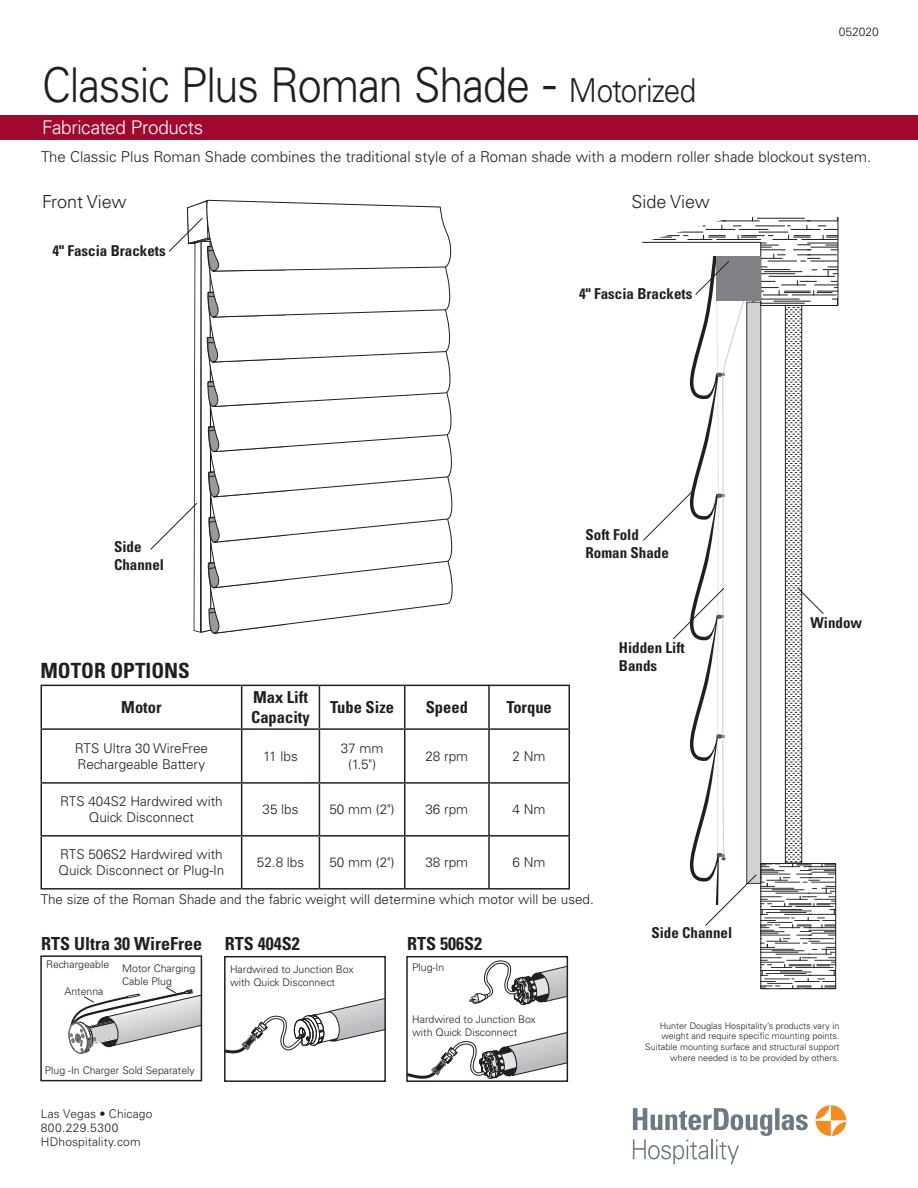
<style>
.page{position:relative;width:918px;height:1188px;background:#fff}
.page>*{position:absolute;margin:0;border:0;box-sizing:border-box;transform-origin:0 0}
.t1{font:300 48px "Univers LT Std";letter-spacing:-.025em;color:#231f20;scale:.9 1}
.t2{font:700 condensed 21px "Univers LT Std";color:#231f20}
.t3{font:300 18.9px "Univers LT Std";letter-spacing:-.015em;color:#fff}
.t4{font:700 condensed 18px "Univers LT Std";color:#231f20}
.t5{font:300 18px "Univers LT Std";color:#231f20}
.t6{font:700 condensed 16.5px/19.8px "Univers LT Std";color:#231f20}
.t7{font:300 15px "Univers LT Std";color:#231f20}
.t8{font:700 condensed 15px/18px "Univers LT Std";color:#231f20}
.t9{font:300 13.5px/16.2px "Univers LT Std";color:#231f20;text-align:center}
.t10{font:300 12px "Univers LT Std";letter-spacing:.01em;color:#231f20}
.t11{font:300 12px "Univers LT Std";letter-spacing:.04em;color:#231f20}
.t12{font:300 10.5px/12.6px "Univers LT Std";color:#231f20}
.t13{font:300 9px/10.8px "Univers LT Std";color:#231f20;text-align:right}
.s1{font-size:54px}
.s2{font-size:33px}
</style>
<div class="page">
<div style="left:0;top:115px;width:918px;height:25px;background:#a00a2f"></div>
<svg style="left:816px;top:1105px;width:30px;height:31px"></svg>
<svg style="left:633px;top:1108px;width:175px;height:56px"></svg>
<svg style="left:763px;top:927px;width:71px;height:60px"></svg>
<div style="left:761px;top:863px;width:75px;height:126px;border:1px solid #231f20"></div>
<svg style="left:642px;top:218px;width:196px;height:709px"></svg>
<svg style="left:150px;top:199px;width:303px;height:435px"></svg>
<hr style="left:40px;top:685px;width:202px;height:1px;background:#231f20">
<hr style="left:40px;top:686px;width:2px;height:42px;background:#231f20">
<hr style="left:242px;top:685px;width:77px;height:1px;background:#231f20">
<hr style="left:241px;top:686px;width:1px;height:42px;background:#231f20">
<hr style="left:319px;top:685px;width:86px;height:1px;background:#231f20">
<hr style="left:319px;top:686px;width:1px;height:42px;background:#231f20">
<hr style="left:405px;top:685px;width:84px;height:1px;background:#231f20">
<hr style="left:404px;top:686px;width:1px;height:42px;background:#231f20">
<hr style="left:489px;top:685px;width:81px;height:1px;background:#231f20">
<hr style="left:488px;top:686px;width:2px;height:42px;background:#231f20">
<hr style="left:568px;top:686px;width:2px;height:42px;background:#231f20">
<hr style="left:40px;top:728px;width:202px;height:2px;background:#231f20">
<hr style="left:40px;top:730px;width:2px;height:52px;background:#231f20">
<hr style="left:242px;top:728px;width:77px;height:2px;background:#231f20">
<hr style="left:241px;top:730px;width:1px;height:52px;background:#231f20">
<hr style="left:319px;top:728px;width:86px;height:2px;background:#231f20">
<hr style="left:319px;top:730px;width:1px;height:52px;background:#231f20">
<hr style="left:405px;top:728px;width:84px;height:2px;background:#231f20">
<hr style="left:404px;top:730px;width:1px;height:52px;background:#231f20">
<hr style="left:489px;top:728px;width:81px;height:2px;background:#231f20">
<hr style="left:488px;top:730px;width:2px;height:52px;background:#231f20">
<hr style="left:568px;top:730px;width:2px;height:52px;background:#231f20">
<hr style="left:40px;top:782px;width:202px;height:2px;background:#231f20">
<hr style="left:40px;top:784px;width:2px;height:51px;background:#231f20">
<hr style="left:242px;top:782px;width:77px;height:2px;background:#231f20">
<hr style="left:241px;top:784px;width:1px;height:51px;background:#231f20">
<hr style="left:319px;top:782px;width:86px;height:2px;background:#231f20">
<hr style="left:319px;top:784px;width:1px;height:51px;background:#231f20">
<hr style="left:405px;top:782px;width:84px;height:2px;background:#231f20">
<hr style="left:404px;top:784px;width:1px;height:51px;background:#231f20">
<hr style="left:489px;top:782px;width:81px;height:2px;background:#231f20">
<hr style="left:488px;top:784px;width:2px;height:51px;background:#231f20">
<hr style="left:568px;top:784px;width:2px;height:51px;background:#231f20">
<hr style="left:40px;top:835px;width:202px;height:2px;background:#231f20">
<hr style="left:40px;top:837px;width:2px;height:51px;background:#231f20">
<hr style="left:242px;top:835px;width:77px;height:2px;background:#231f20">
<hr style="left:241px;top:837px;width:1px;height:51px;background:#231f20">
<hr style="left:319px;top:835px;width:86px;height:2px;background:#231f20">
<hr style="left:319px;top:837px;width:1px;height:51px;background:#231f20">
<hr style="left:405px;top:835px;width:84px;height:2px;background:#231f20">
<hr style="left:404px;top:837px;width:1px;height:51px;background:#231f20">
<hr style="left:489px;top:835px;width:81px;height:2px;background:#231f20">
<hr style="left:488px;top:837px;width:2px;height:51px;background:#231f20">
<hr style="left:568px;top:837px;width:2px;height:51px;background:#231f20">
<hr style="left:40px;top:888px;width:202px;height:2px;background:#231f20">
<hr style="left:242px;top:888px;width:77px;height:2px;background:#231f20">
<hr style="left:319px;top:888px;width:86px;height:2px;background:#231f20">
<hr style="left:405px;top:888px;width:84px;height:2px;background:#231f20">
<hr style="left:489px;top:888px;width:81px;height:2px;background:#231f20">
<div style="left:40px;top:955px;width:162px;height:126px;border:2px solid #231f20"></div>
<svg style="left:68px;top:966px;width:133px;height:89px"></svg>
<svg style="left:227px;top:998px;width:156px;height:56px"></svg>
<div style="left:224px;top:956px;width:162px;height:126px;border:2px solid #231f20"></div>
<svg style="left:409px;top:960px;width:156px;height:119px"></svg>
<div style="left:406px;top:956px;width:162px;height:126px;border:2px solid #231f20"></div>
<p class="t1" style="left:42px;top:56px;width:729px">Classic Plus Roman Shade <span class="s1">-</span> <span class="s2">Motorized</span></p>
<p class="t3" style="left:42px;top:116px;width:163px">Fabricated Products</p>
<p class="t10" style="left:839px;top:24px;width:42px">052020</p>
<p class="t7" style="left:41px;top:147px;width:831px">The Classic Plus Roman Shade combines the traditional style of a Roman shade with a modern roller shade blockout system.</p>
<p class="t5" style="left:42px;top:191px;width:86px">Front View</p>
<p class="t5" style="left:631px;top:191px;width:80px">Side View</p>
<p class="t8" style="left:52px;top:242px;width:115px">4" Fascia Brackets</p>
<p class="t8" style="left:579px;top:285px;width:115px">4" Fascia Brackets</p>
<p class="t8" style="left:114px;top:537px;width:52px">Side<br>Channel</p>
<p class="t2" style="left:40px;top:658px;width:151px">MOTOR OPTIONS</p>
<p class="t6" style="left:121px;top:697px;width:42px">Motor</p>
<p class="t6" style="left:251px;top:687px;width:60px">Max Lift<br>Capacity</p>
<p class="t6" style="left:330px;top:697px;width:65px">Tube Size</p>
<p class="t6" style="left:426px;top:697px;width:44px">Speed</p>
<p class="t6" style="left:506px;top:697px;width:47px">Torque</p>
<p class="t9" style="left:75px;top:740px;width:135px">RTS Ultra 30 WireFree</p>
<p class="t9" style="left:78px;top:756px;width:129px">Rechargeable Battery</p>
<p class="t9" style="left:263px;top:748px;width:36px">11 lbs</p>
<p class="t9" style="left:341px;top:740px;width:44px">37 mm (1.5")</p>
<p class="t9" style="left:425px;top:748px;width:44px">28 rpm</p>
<p class="t9" style="left:513px;top:748px;width:35px">2 Nm</p>
<p class="t8" style="left:586px;top:526px;width:55px">Soft Fold</p>
<p class="t8" style="left:586px;top:544px;width:85px">Roman Shade</p>
<p class="t8" style="left:619px;top:639px;width:67px">Hidden Lift</p>
<p class="t8" style="left:619px;top:657px;width:40px">Bands</p>
<p class="t9" style="left:60px;top:793px;width:164px">RTS 404S2 Hardwired with<br>Quick Disconnect</p>
<p class="t9" style="left:263px;top:801px;width:38px">35 lbs</p>
<p class="t9" style="left:329px;top:801px;width:67px">50 mm (2")</p>
<p class="t9" style="left:425px;top:801px;width:44px">36 rpm</p>
<p class="t9" style="left:513px;top:801px;width:35px">4 Nm</p>
<p class="t9" style="left:59px;top:846px;width:167px;text-align:left">RTS 506S2 Hardwired with<br>Quick Disconnect or Plug-In</p>
<p class="t9" style="left:257px;top:854px;width:49px">52.8 lbs</p>
<p class="t9" style="left:329px;top:854px;width:67px">50 mm (2")</p>
<p class="t9" style="left:425px;top:854px;width:44px">38 rpm</p>
<p class="t9" style="left:513px;top:854px;width:35px">6 Nm</p>
<p class="t9" style="left:41px;top:892px;width:555px">The size of the Roman Shade and the fabric weight will determine which motor will be used.</p>
<p class="t4" style="left:41px;top:932px;width:162px">RTS Ultra 30 WireFree</p>
<p class="t12" style="left:46px;top:958px;width:64px">Rechargeable</p>
<p class="t4" style="left:225px;top:932px;width:76px">RTS 404S2</p>
<p class="t12" style="left:230px;top:963px;width:125px">Hardwired to Junction Box</p>
<p class="t12" style="left:230px;top:976px;width:107px">with Quick Disconnect</p>
<p class="t4" style="left:407px;top:932px;width:76px">RTS 506S2</p>
<p class="t12" style="left:412px;top:961px;width:34px">Plug-In</p>
<p class="t12" style="left:122px;top:962px;width:74px">Motor Charging<br>Cable Plug</p>
<p class="t12" style="left:64px;top:985px;width:41px">Antenna</p>
<p class="t8" style="left:651px;top:924px;width:82px">Side Channel</p>
<p class="t8" style="left:811px;top:614px;width:53px">Window</p>
<p class="t12" style="left:45px;top:1064px;width:151px">Plug -In Charger Sold Separately</p>
<p class="t10" style="left:41px;top:1106px;width:113px">Las Vegas • Chicago</p>
<p class="t11" style="left:41px;top:1120px;width:79px">800.229.5300</p>
<p class="t10" style="left:41px;top:1135px;width:101px">HDhospitality.com</p>
<p class="t12" style="left:412px;top:1013px;width:125px">Hardwired to Junction Box</p>
<p class="t12" style="left:412px;top:1026px;width:107px">with Quick Disconnect</p>
<p class="t13" style="left:645px;top:1020px;width:196px">Hunter Douglas Hospitality’s products vary in weight and require specific mounting points.<br>Suitable mounting surface and structural support where needed is to be provided by others.</p>
</div>
